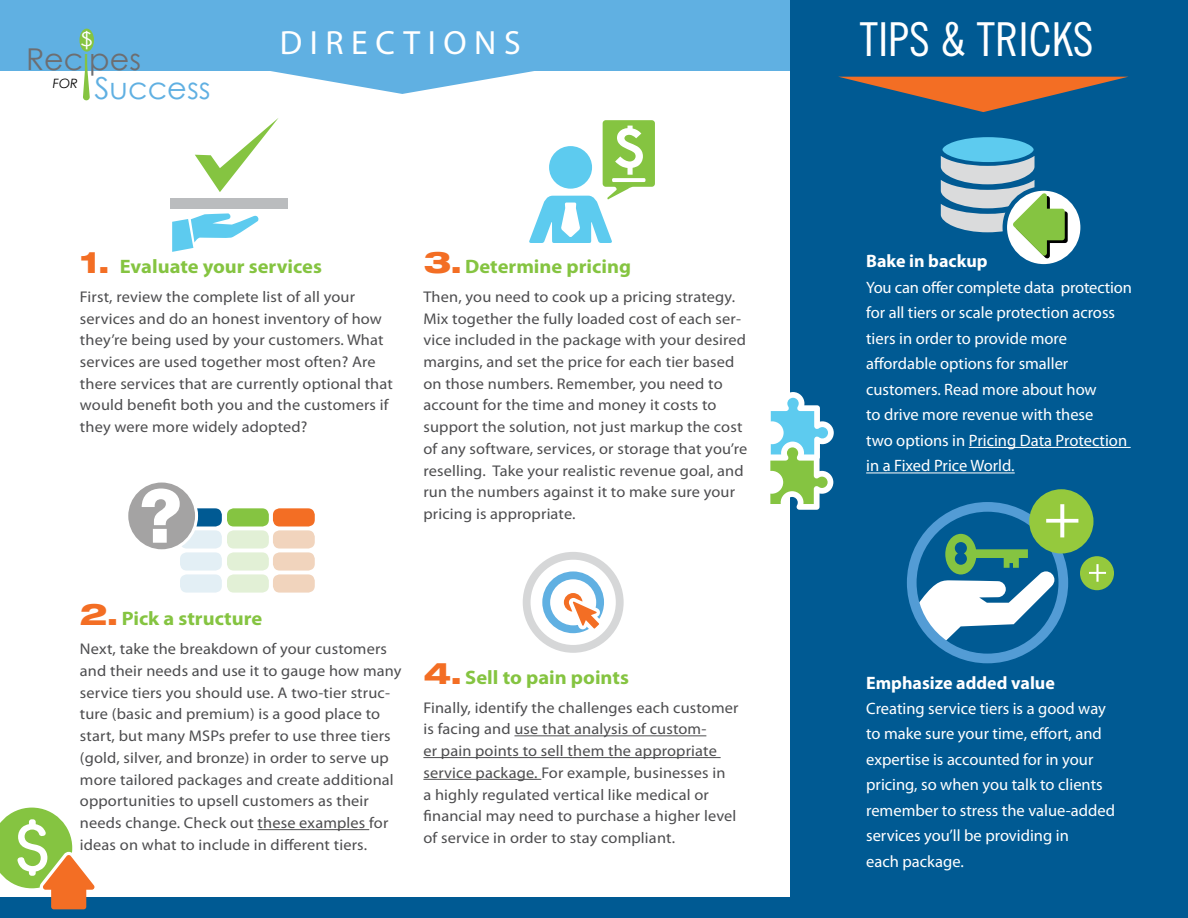
<style>
.page{position:relative;width:1188px;height:918px;background:#fff}
.page>*{position:absolute;margin:0;border:0;box-sizing:border-box;transform-origin:0 0}
.t1{font:46.8px "Trade Gothic LT Std Cn 18";color:#fff}
.t2{font:33.75px "Myriad Pro";letter-spacing:.225em;color:#fff}
.t3{font:30.3px "Century Gothic";color:#60b0e2}
.t4{font:30.15px "Century Gothic";color:#6d6e71}
.t5{font:700 19.5px "Myriad Pro";color:#85c441;scale:1.05 1}
.t6{font:19.35px "Century Gothic";color:#fff;scale:1.13 1}
.t7{font:700 18px "Myriad Pro";color:#fff}
.t8{font:16.5px/25.5px "Myriad Pro";color:#fff}
.t9{font:15.6px/21.8px "Myriad Pro";letter-spacing:.01em;color:#4d4d4f;scale:1.05 1}
.t10{font:italic 12.9px "Century Gothic";color:#000}
.s1{color:#85c441}
.s2{font-family:"Helvetica Neue LT Std";font-weight:800;font-stretch:expanded;font-size:30px;color:#f36e24}
</style>
<div class="page">
<div style="left:0;top:0;width:1188px;height:70px;background:#60b0e2"></div>
<div style="left:791px;top:0;width:397px;height:918px;background:#005a93"></div>
<div style="left:0;top:897px;width:1188px;height:21px;background:#005a93"></div>
<hr style="left:258px;top:829px;width:111px;height:1px;background:#4d4d4f">
<hr style="left:514px;top:735px;width:192px;height:1px;background:#4d4d4f">
<hr style="left:423px;top:757px;width:298px;height:1px;background:#4d4d4f">
<hr style="left:423px;top:779px;width:118px;height:1px;background:#4d4d4f">
<svg style="left:840px;top:77px;width:287px;height:35px"></svg>
<svg style="left:257px;top:70px;width:291px;height:24px"></svg>
<svg style="left:770px;top:392px;width:64px;height:118px"></svg>
<svg style="left:0;top:807px;width:95px;height:102px"></svg>
<div style="left:79px;top:29px;width:15px;height:23px;background:#85c441;border-radius:50%"></div>
<svg style="left:83px;top:58px;width:7px;height:43px"></svg>
<svg style="left:195px;top:118px;width:84px;height:74px"></svg>
<div style="left:170px;top:199px;width:118px;height:10px;background:#babcbe"></div>
<svg style="left:172px;top:213px;width:87px;height:39px"></svg>
<div style="left:180px;top:508px;width:42px;height:19px;background:#005a93;border-radius:7px"></div>
<div style="left:180px;top:530px;width:42px;height:19px;background:#e3eff5;border-radius:7px"></div>
<div style="left:180px;top:552px;width:42px;height:19px;background:#e3eff5;border-radius:7px"></div>
<div style="left:180px;top:574px;width:42px;height:19px;background:#e3eff5;border-radius:7px"></div>
<div style="left:227px;top:508px;width:42px;height:19px;background:#85c441;border-radius:7px"></div>
<div style="left:227px;top:530px;width:42px;height:19px;background:#e2f0d6;border-radius:7px"></div>
<div style="left:227px;top:552px;width:42px;height:19px;background:#e2f0d6;border-radius:7px"></div>
<div style="left:227px;top:574px;width:42px;height:19px;background:#e2f0d6;border-radius:7px"></div>
<div style="left:273px;top:508px;width:42px;height:19px;background:#f36e24;border-radius:7px"></div>
<div style="left:273px;top:530px;width:42px;height:19px;background:#f1d4bd;border-radius:7px"></div>
<div style="left:273px;top:552px;width:42px;height:19px;background:#f1d4bd;border-radius:7px"></div>
<div style="left:273px;top:574px;width:42px;height:19px;background:#f1d4bd;border-radius:7px"></div>
<svg style="left:127px;top:481px;width:70px;height:70px;background:#afafaf"></svg>
<div style="left:125px;top:480px;width:73px;height:72px;border:3px solid #fff;border-radius:50%"></div>
<svg style="left:142px;top:489px;width:38px;height:54px"></svg>
<svg style="left:529px;top:120px;width:126px;height:123px"></svg>
<svg style="left:523px;top:552px;width:101px;height:101px"></svg>
<svg style="left:1005px;top:189px;width:78px;height:77px"></svg>
<div style="left:1003px;top:186px;width:82px;height:83px;border:4px solid #005a93;border-radius:50%"></div>
<svg style="left:941px;top:137px;width:127px;height:122px"></svg>
<div style="left:907px;top:502px;width:161px;height:161px;border:10px solid #539cd5;border-radius:50%"></div>
<div style="left:1029px;top:489px;width:65px;height:65px;background:#95c93d;border-radius:50%"></div>
<svg style="left:915px;top:504px;width:163px;height:140px"></svg>
<div style="left:1080px;top:556px;width:34px;height:34px;background:#95c93d;border-radius:50%"></div>
<svg style="left:1089px;top:564px;width:17px;height:18px"></svg>
<hr style="left:969px;top:447px;width:162px;height:1px;background:#fff">
<hr style="left:866px;top:473px;width:149px;height:1px;background:#fff">
<p class="t6" style="left:81px;top:26px;width:12px">$</p>
<h2 class="t2" style="left:280px;top:25px;width:242px">DIRECTIONS</h2>
<h3 class="t4" style="left:26px;top:38px;width:117px">Rec<span class="s1">i</span>pes</h3>
<p class="t10" style="left:53px;top:74px;width:27px">FOR</p>
<h3 class="t3" style="left:95px;top:66px;width:118px">Success</h3>
<p class="t5" style="left:80px;top:256px;width:232px"><span class="s2">1.</span> Evaluate your services</p>
<p class="t9" style="left:80px;top:286px;width:300px">First, review the complete list of all your services and do an honest inventory of how they’re being used by your customers. What services are used together most often? Are there services that are currently optional that would benefit both you and the customers if they were more widely adopted?</p>
<p class="t5" style="left:423px;top:256px;width:199px"><span class="s2">3.</span>Determine pricing</p>
<p class="t9" style="left:423px;top:286px;width:310px">Then, you need to cook up a pricing strategy.<br>Mix together the fully loaded cost of each ser&shy;vice included in the package with your desired margins, and set the price for each tier based on those numbers. Remember, you need to account for the time and money it costs to support the solution, not just markup the cost of any software, services, or storage that you’re reselling. Take your realistic revenue goal, and run the numbers against it to make sure your pricing is appropriate.</p>
<p class="t5" style="left:80px;top:608px;width:175px"><span class="s2">2.</span>Pick a structure</p>
<p class="t9" style="left:80px;top:638px;width:308px">Next, take the breakdown of your customers and their needs and use it to gauge how many service tiers you should use. A two-tier struc&shy;ture (basic and premium) is a good place to start, but many MSPs prefer to use three tiers (gold, silver, and bronze) in order to serve up more tailored packages and create additional opportunities to upsell customers as their needs change. Check out these examples for ideas on what to include in different tiers.</p>
<p class="t5" style="left:423px;top:666px;width:197px"><span class="s2">4.</span> Sell to pain points</p>
<p class="t9" style="left:423px;top:697px;width:302px">Finally, identify the challenges each customer is facing and use that analysis of custom-<br>er pain points to sell them the appropriate service package. For example, businesses in<br>a highly regulated vertical like medical or financial may need to purchase a higher level of service in order to stay compliant.</p>
<h1 class="t1" style="left:860px;top:12px;width:235px">TIPS &amp; TRICKS</h1>
<p class="t7" style="left:866px;top:251px;width:123px">Bake in backup</p>
<p class="t8" style="left:866px;top:275px;width:267px">You can offer complete data protection for all tiers or scale protection across tiers in order to provide more affordable options for smaller customers. Read more about how<br>to drive more revenue with these<br>two options in Pricing Data Protection in a Fixed Price World.</p>
<p class="t7" style="left:866px;top:672px;width:190px">Emphasize added value</p>
<p class="t8" style="left:866px;top:696px;width:250px">Creating service tiers is a good way to make sure your time, effort, and expertise is accounted for in your pricing, so when you talk to clients remember to stress the value-added services you’ll be providing in<br>each package.</p>
</div>
